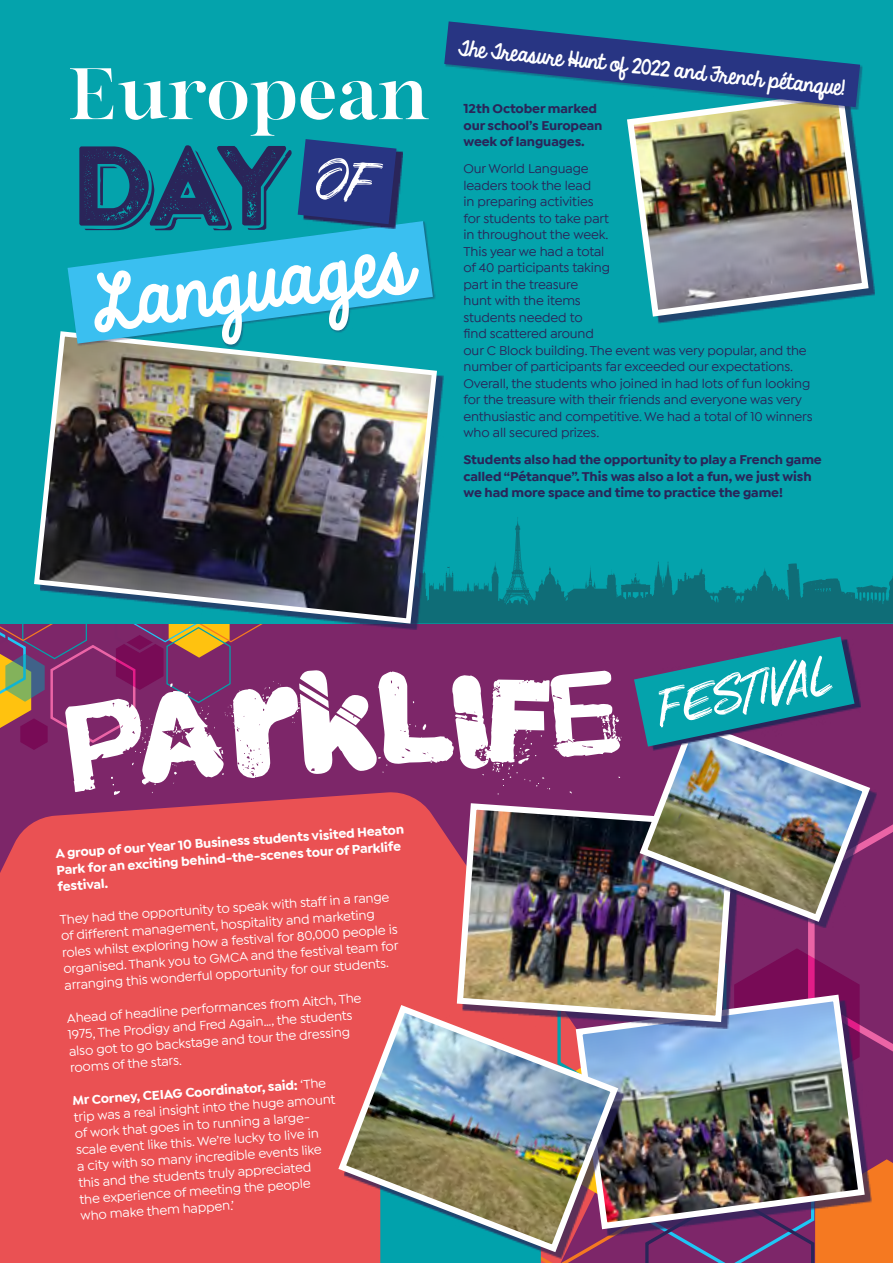
<style>
.page{position:relative;width:893px;height:1263px;background:#fff}
.page>*{position:absolute;margin:0;border:0;box-sizing:border-box;transform-origin:0 0}
.t1{font:130.65px "Malgecito";color:#fff}
.t2{font:113.1px "Brandon Printed W90 One Shadow";color:#2a2559}
.t3{font:72.15px "B Minds One";letter-spacing:-.01em;color:#fff}
.t4{font:66.75px "KG Always A Good Time";color:#fff}
.t5{font:53.55px "Rock N Roll";color:#fff}
.t6{font:18.75px "KG Always A Good Time";color:#fff}
.t7{font:500 13.5px/16.5px "Isidora Sans";color:#fff}
.t8{font:500 13.5px/16.5px "Isidora Sans";letter-spacing:-.01em;color:#2a2559}
.t9{font:700 13.5px/16.5px "Isidora Sans";letter-spacing:-.01em;color:#2a2559}
.t10{font:700 13.5px/16.5px "Isidora Sans";color:#fff}
.s1{font-weight:700}
</style>
<div class="page">
<div style="left:0;top:623px;width:893px;height:640px;background:#7d2669"></div>
<div style="left:0;top:792px;width:421px;height:471px;background:#ea5153"></div>
<svg style="left:380px;top:803px;width:513px;height:460px"></svg>
<svg style="left:0;top:623px;width:252px;height:127px"></svg>
<div style="left:0;top:0;width:893px;height:623px;background:#04a3ac"></div>
<svg style="left:444px;top:517px;width:449px;height:106px"></svg>
<div style="left:633px;top:97px;width:241px;height:227px;background:#2a2559;opacity:.75"></div>
<img style="left:627px;top:97px;width:245px;height:223px">
<div style="left:40px;top:337px;width:404px;height:293px;background:#2a2559;opacity:.75"></div>
<img style="left:31px;top:331px;width:409px;height:295px">
<div style="left:69px;top:221px;width:366px;height:126px;background:#2a2559;opacity:.39"></div>
<div style="left:446px;top:22px;width:417px;height:88px;background:#2a2559;opacity:.39"></div>
<svg style="left:444px;top:21px;width:416px;height:86px"></svg>
<div style="left:582px;top:1001px;width:289px;height:235px;background:#2a2559;opacity:.75"></div>
<img style="left:625px;top:991px;width:243px;height:241px">
<img style="left:454px;top:803px;width:284px;height:222px">
<img style="left:334px;top:1001px;width:288px;height:255px">
<div style="left:646px;top:725px;width:231px;height:203px;background:#2a2559;opacity:.75"></div>
<img style="left:636px;top:725px;width:238px;height:201px">
<svg style="left:640px;top:671px;width:220px;height:80px"></svg>
<svg style="left:634px;top:636px;width:220px;height:110px"></svg>
<svg style="left:68px;top:139px;width:365px;height:205px"></svg>
<h3 class="t3" style="left:68px;top:49px;width:363px">European</h3>
<h2 class="t2" style="left:68px;top:115px;width:222px">day</h2>
<h3 class="t4" style="left:84px;top:257px;width:324px;rotate:-8deg">Languages</h3>
<h3 class="t6" style="left:460px;top:33px;width:390px;rotate:6deg">The Treasure Hunt of 2022 and French pétanque!</h3>
<p class="t9" style="left:463px;top:101px;width:141px">12th October marked our school’s European week of languages.</p>
<p class="t8" style="left:463px;top:161px;width:351px">Our World Language<br>leaders took the lead<br>in preparing activities<br>for students to take part<br>in throughout the week.<br>This year we had a total<br>of 40 participants taking<br>part in the treasure<br>hunt with the items<br>students needed to<br>find scattered around<br>our C Block building. The event was very popular, and the number of participants far exceeded our expectations.<br>Overall, the students who joined in had lots of fun looking for the treasure with their friends and everyone was very enthusiastic and competitive. We had a total of 10 winners who all secured prizes.</p>
<p class="t9" style="left:463px;top:452px;width:360px">Students also had the opportunity to play a French game called “Pétanque”. This was also a lot a fun, we just wish we had more space and time to practice the game!</p>
<h1 class="t1" style="left:64px;top:671px;width:552px;rotate:-4deg">parklIfe</h1>
<p class="t10" style="left:55px;top:845px;width:351px;rotate:-4deg">A group of our Year 10 Business students visited Heaton<br>Park for an exciting behind-the-scenes tour of Parklife festival.</p>
<p class="t7" style="left:59px;top:911px;width:338px;rotate:-4deg">They had the opportunity to speak with staff in a range of different management, hospitality and marketing roles whilst exploring how a festival for 80,000 people is organised. Thank you to GMCA and the festival team for arranging this wonderful opportunity for our students.</p>
<p class="t7" style="left:66px;top:1010px;width:297px;rotate:-4deg">Ahead of headline performances from Aitch, The 1975, The Prodigy and Fred Again…, the students also got to go backstage and tour the dressing rooms of the stars.</p>
<p class="t7" style="left:72px;top:1092px;width:264px;rotate:-4deg"><span class="s1">Mr Corney, CEIAG Coordinator, said:</span> ‘The trip was a real insight into the huge amount of work that goes in to running a large&shy;scale event like this. We’re lucky to live in<br>a city with so many incredible events like this and the students truly appreciated<br>the experience of meeting the people<br>who make them happen.’</p>
<h3 class="t5" style="left:651px;top:678px;width:178px;rotate:-12deg">FESTIVAL</h3>
</div>
